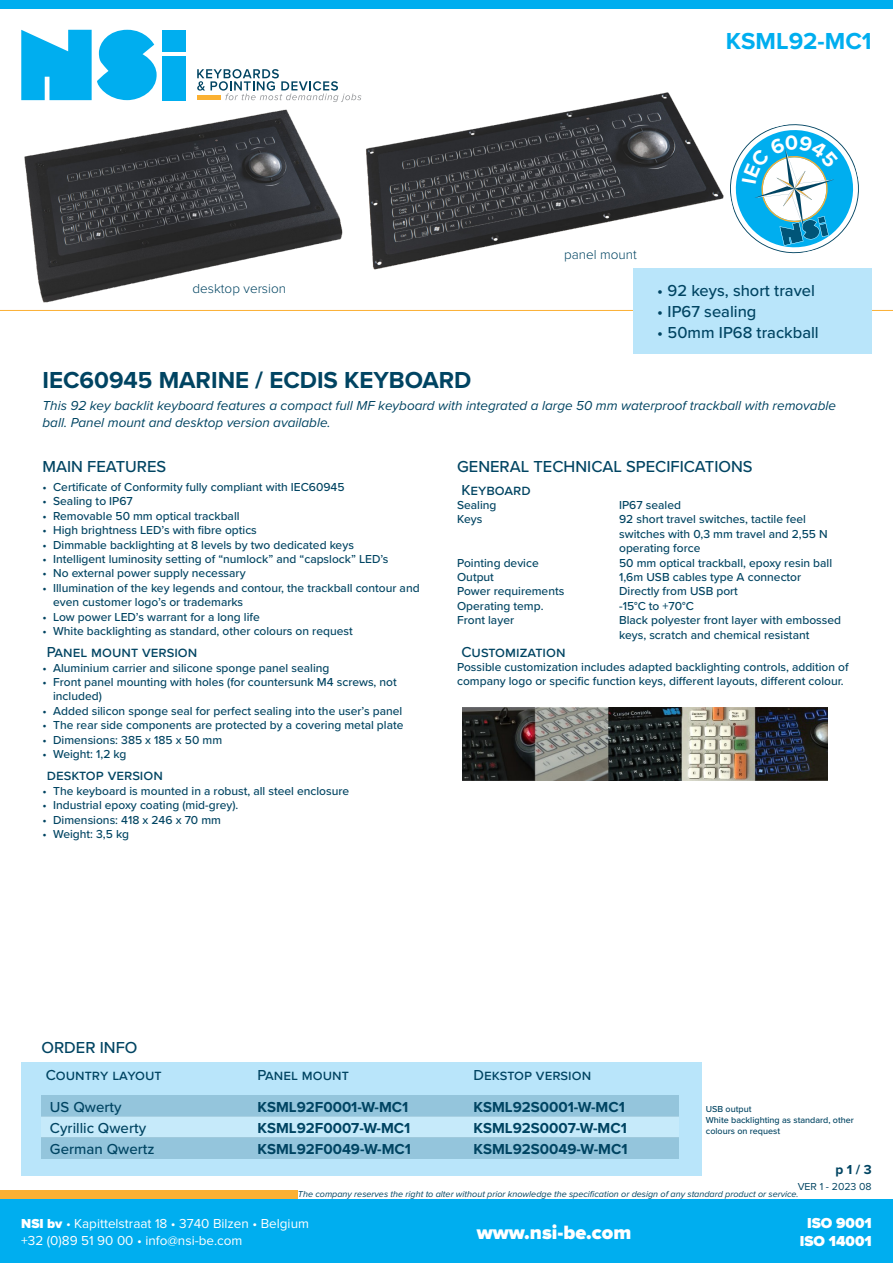
<style>
.page{position:relative;width:893px;height:1263px;background:#fff}
.page>*{position:absolute;margin:0;border:0;box-sizing:border-box;transform-origin:0 0}
.t1{font:700 24px "Proxima Nova";color:#004462}
.t2{font:700 24px "Proxima Nova";color:#00aeef}
.t3{font:900 19.95px "Proxima Nova";color:#fff}
.Tussentitel{font:500 16.5px "Proxima Nova";color:#004462}
.Tussen_tussen_titel{font:500 15px "Proxima Nova";color:#004462}
.t4{font:700 15px "Proxima Nova";color:#004462}
.t5{font:900 15px "Proxima Nova";color:#fff}
.t6{font:italic 13.5px/16.2px "Proxima Nova";color:#004462}
.t7{font:13.5px/16.2px "Proxima Nova";color:#fff}
.Opsomming_in_balk{font:300 13.5px "Proxima Nova";color:#004462}
.t8{font:700 13.5px "Proxima Nova";color:#004462}
.Opsomming_zonder_bullet{font:500 12px/14.4px "Proxima Nova";color:#004462}
.t9{font:10.5px "Proxima Nova";color:#004462}
.t10{font:italic 9px "Proxima Nova";color:#004462}
.Opsomming_zonder_bullet-2{font:500 9px "Proxima Nova";color:#004462}
.s1{font-weight:900}
</style>
<div class="page">
<div style="left:0;top:1199px;width:893px;height:64px;background:#00aeef"></div>
<div style="left:0;top:1191px;width:298px;height:8px;background:#fbb033"></div>
<svg style="left:21px;top:30px;width:136px;height:70px"></svg>
<div style="left:162px;top:30px;width:23px;height:21px;background:#00aeef"></div>
<div style="left:162px;top:56px;width:23px;height:44px;background:#00aeef"></div>
<svg style="left:197px;top:69px;width:150px;height:33px"></svg>
<div style="left:197px;top:95px;width:24px;height:5px;background:#fbb132"></div>
<div style="left:0;top:0;width:893px;height:9px;background:#00aeef"></div>
<hr style="left:0;top:310px;width:893px;height:1px;background:#fbb033">
<div style="left:634px;top:268px;width:238px;height:86px;background:#b9e5fa"></div>
<div style="left:21px;top:1062px;width:681px;height:114px;background:#b9e5fa"></div>
<div style="left:41px;top:1095px;width:638px;height:21px;background:#94c5dc"></div>
<div style="left:41px;top:1116px;width:638px;height:21px;background:#c6eafa"></div>
<div style="left:41px;top:1137px;width:638px;height:22px;background:#94c5dc"></div>
<img style="left:347px;top:92px;width:375px;height:202px">
<img style="left:24px;top:102px;width:333px;height:201px">
<img style="left:462px;top:707px;width:365px;height:73px">
<svg style="left:722px;top:124px;width:137px;height:130px"></svg>
<p class="Opsomming_in_balk" style="left:193px;top:279px;width:95px">desktop version</p>
<h1 class="t2" style="left:726px;top:23px;width:147px">KSML92-MC1</h1>
<p class="Opsomming_in_balk" style="left:564px;top:245px;width:74px">panel mount</p>
<p class="Tussentitel" style="left:657px;top:279px;width:159px">• 92 keys, short travel</p>
<p class="Tussentitel" style="left:657px;top:300px;width:101px">• IP67 sealing</p>
<p class="Tussentitel" style="left:657px;top:321px;width:163px">• 50mm IP68 trackball</p>
<p class="t1" style="left:43px;top:362px;width:430px">IEC60945 MARINE / ECDIS KEYBOARD</p>
<p class="t6" style="left:43px;top:397px;width:795px">This 92 key backlit keyboard features a compact full MF keyboard with integrated a large 50 mm waterproof trackball with removable ball. Panel mount and desktop version available.</p>
<p class="Tussentitel" style="left:43px;top:454px;width:125px">MAIN FEATURES</p>
<p class="Opsomming_zonder_bullet" style="left:43px;top:479px;width:303px">• Certificate of Conformity fully compliant with IEC60945</p>
<p class="Opsomming_zonder_bullet" style="left:43px;top:494px;width:92px">• Sealing to IP67</p>
<p class="Opsomming_zonder_bullet" style="left:43px;top:508px;width:198px">• Removable 50 mm optical trackball</p>
<p class="Opsomming_zonder_bullet" style="left:43px;top:522px;width:216px">• High brightness LED’s with fibre optics</p>
<p class="Opsomming_zonder_bullet" style="left:43px;top:537px;width:313px">• Dimmable backlighting at 8 levels by two dedicated keys</p>
<p class="Opsomming_zonder_bullet" style="left:43px;top:551px;width:347px">• Intelligent luminosity setting of “numlock” and “capslock” LED’s</p>
<p class="Opsomming_zonder_bullet" style="left:43px;top:566px;width:204px">• No external power supply necessary</p>
<p class="Opsomming_zonder_bullet" style="left:53px;top:580px;width:368px;text-indent:-11px">• Illumination of the key legends and contour, the trackball contour and even customer logo’s or trademarks</p>
<p class="Opsomming_zonder_bullet" style="left:43px;top:609px;width:219px">• Low power LED’s warrant for a long life</p>
<p class="Opsomming_zonder_bullet" style="left:43px;top:623px;width:312px">• White backlighting as standard, other colours on request</p>
<p class="Tussen_tussen_titel" style="left:47px;top:641px;width:152px">Panel mount version</p>
<p class="Opsomming_zonder_bullet" style="left:43px;top:660px;width:288px">• Aluminium carrier and silicone sponge panel sealing</p>
<p class="Opsomming_zonder_bullet" style="left:53px;top:674px;width:345px;text-indent:-11px">• Front panel mounting with holes (for countersunk M4 screws, not included)</p>
<p class="Opsomming_zonder_bullet" style="left:43px;top:703px;width:361px">• Added silicon sponge seal for perfect sealing into the user’s panel</p>
<p class="Opsomming_zonder_bullet" style="left:43px;top:718px;width:362px">• The rear side components are protected by a covering metal plate</p>
<p class="Opsomming_zonder_bullet" style="left:43px;top:732px;width:181px">• Dimensions: 385 x 185 x 50 mm</p>
<p class="Opsomming_zonder_bullet" style="left:43px;top:746px;width:85px">• Weight: 1,2 kg</p>
<p class="Tussen_tussen_titel" style="left:47px;top:764px;width:118px">desktop version</p>
<p class="Opsomming_zonder_bullet" style="left:43px;top:783px;width:308px">• The keyboard is mounted in a robust, all steel enclosure</p>
<p class="Opsomming_zonder_bullet" style="left:43px;top:797px;width:197px">• Industrial epoxy coating (mid-grey).</p>
<p class="Opsomming_zonder_bullet" style="left:43px;top:812px;width:180px">• Dimensions: 418 x 246 x 70 mm</p>
<p class="Opsomming_zonder_bullet" style="left:43px;top:826px;width:88px">• Weight: 3,5 kg</p>
<p class="Tussentitel" style="left:457px;top:454px;width:297px">GENERAL TECHNICAL SPECIFICATIONS</p>
<p class="Tussen_tussen_titel" style="left:461px;top:478px;width:71px">Keyboard</p>
<p class="Opsomming_zonder_bullet" style="left:457px;top:497px;width:41px">Sealing</p>
<p class="Opsomming_zonder_bullet" style="left:619px;top:497px;width:63px">IP67 sealed</p>
<p class="Opsomming_zonder_bullet" style="left:457px;top:512px;width:27px">Keys</p>
<p class="Opsomming_zonder_bullet" style="left:619px;top:512px;width:210px">92 short travel switches, tactile feel switches with 0,3 mm travel and 2,55 N operating force</p>
<p class="Opsomming_zonder_bullet" style="left:457px;top:555px;width:83px">Pointing device</p>
<p class="Opsomming_zonder_bullet" style="left:619px;top:555px;width:215px">50 mm optical trackball, epoxy resin ball</p>
<p class="Opsomming_zonder_bullet" style="left:457px;top:569px;width:38px">Output</p>
<p class="Opsomming_zonder_bullet" style="left:619px;top:569px;width:184px">1,6m USB cables type A connector</p>
<p class="Opsomming_zonder_bullet" style="left:457px;top:584px;width:109px">Power requirements</p>
<p class="Opsomming_zonder_bullet" style="left:619px;top:584px;width:120px">Directly from USB port</p>
<p class="Opsomming_zonder_bullet" style="left:457px;top:598px;width:88px">Operating temp.</p>
<p class="Opsomming_zonder_bullet" style="left:619px;top:598px;width:76px">-15°C to +70°C</p>
<p class="Opsomming_zonder_bullet" style="left:457px;top:612px;width:58px">Front layer</p>
<p class="Opsomming_zonder_bullet" style="left:619px;top:612px;width:223px">Black polyester front layer with embossed keys, scratch and chemical resistant</p>
<p class="Tussen_tussen_titel" style="left:461px;top:640px;width:106px">Customization</p>
<p class="Opsomming_zonder_bullet" style="left:457px;top:659px;width:393px">Possible customization includes adapted backlighting controls, addition of company logo or specific function keys, different layouts, different colour.</p>
<p class="Tussentitel" style="left:41px;top:1035px;width:98px">ORDER INFO</p>
<p class="Tussen_tussen_titel" style="left:46px;top:1063px;width:117px">Country layout</p>
<p class="Tussen_tussen_titel" style="left:257px;top:1063px;width:93px">Panel mount</p>
<p class="Tussen_tussen_titel" style="left:473px;top:1063px;width:119px">Dekstop version</p>
<p class="Tussen_tussen_titel" style="left:50px;top:1095px;width:73px">US Qwerty</p>
<p class="t4" style="left:257px;top:1095px;width:152px">KSML92F0001-W-MC1</p>
<p class="t4" style="left:473px;top:1095px;width:153px">KSML92S0001-W-MC1</p>
<p class="Tussen_tussen_titel" style="left:50px;top:1117px;width:98px">Cyrillic Qwerty</p>
<p class="t4" style="left:257px;top:1117px;width:154px">KSML92F0007-W-MC1</p>
<p class="t4" style="left:473px;top:1117px;width:155px">KSML92S0007-W-MC1</p>
<p class="Tussen_tussen_titel" style="left:50px;top:1138px;width:106px">German Qwertz</p>
<p class="t4" style="left:257px;top:1138px;width:155px">KSML92F0049-W-MC1</p>
<p class="t4" style="left:473px;top:1138px;width:155px">KSML92S0049-W-MC1</p>
<p class="Opsomming_zonder_bullet-2" style="left:706px;top:1102px;width:47px">USB output</p>
<p class="Opsomming_zonder_bullet-2" style="left:706px;top:1113px;width:150px">White backlighting as standard, other</p>
<p class="Opsomming_zonder_bullet-2" style="left:706px;top:1124px;width:76px">colours on request</p>
<p class="t8" style="left:835px;top:1159px;width:38px">p 1 / 3</p>
<p class="t9" style="left:798px;top:1181px;width:76px">VER 1 - 2023 08</p>
<p class="t10" style="left:298px;top:1187px;width:502px">The company reserves the right to alter without prior knowledge the specification or design of any standard product or service.</p>
<p class="t7" style="left:21px;top:1216px;width:289px"><span class="s1">NSI bv</span> • Kapittelstraat 18 • 3740 Bilzen • Belgium +32 (0)89 51 90 00 • info@nsi-be.com</p>
<p class="t5" style="left:807px;top:1212px;width:66px">ISO 9001</p>
<h2 class="t3" style="left:477px;top:1217px;width:156px">www.nsi-be.com</h2>
<p class="t5" style="left:800px;top:1230px;width:74px">ISO 14001</p>
</div>
